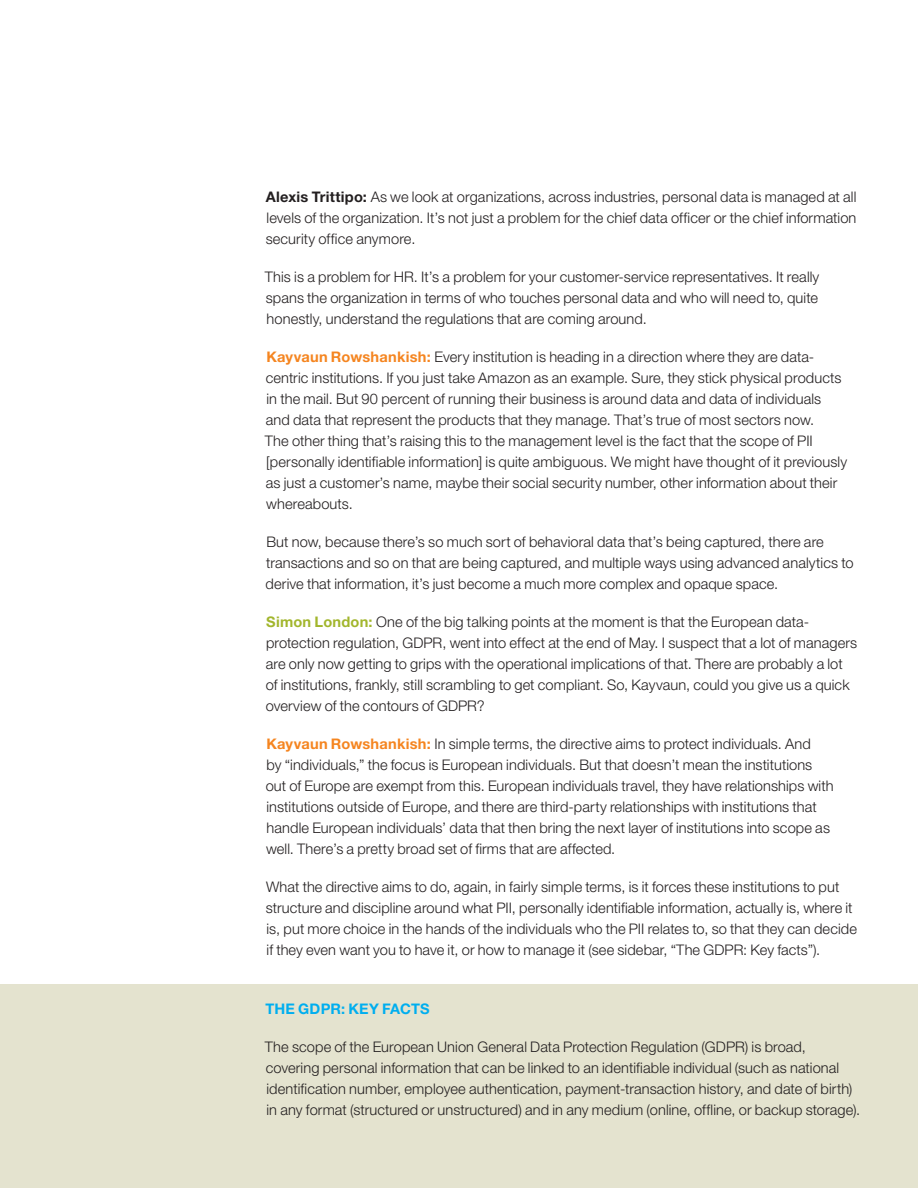
<style>
.page{position:relative;width:918px;height:1188px;background:#fff}
.page>*{position:absolute;margin:0;border:0;box-sizing:border-box;transform-origin:0 0}
.Body{font:300 14.7px/21px "Helvetica Neue LT Std";letter-spacing:.005em;color:#231f20}
.Interview_2{font:300 14.7px/21px "Helvetica Neue LT Std";letter-spacing:.005em;color:#231f20}
.Interview_3{font:300 14.7px/21px "Helvetica Neue LT Std";letter-spacing:.005em;color:#231f20}
.Interview_1{font:300 14.7px/21px "Helvetica Neue LT Std";letter-spacing:.005em;color:#231f20;text-align:justify}
.Attribution_Podcast{font:700 14.7px "Helvetica Neue LT Std";letter-spacing:.01em;color:#00aeef}
.s1{font-weight:700}
.s2{font-weight:700;color:#f58520}
.s3{font-weight:700;color:#a2b62d}
</style>
<div class="page">
<div style="left:0;top:984px;width:918px;height:36px;background:#e4e3cf"></div>
<div style="left:0;top:1001px;width:918px;height:175px;background:#e4e3cf"></div>
<div style="left:0;top:1148px;width:918px;height:40px;background:#e4e3cf"></div>
<p class="Interview_1" style="left:266px;top:186px;width:592px"><span class="s1">Alexis Trittipo:</span> As we look at organizations, across industries, personal data is managed at all levels of the organization. It’s not just a problem for the chief data officer or the chief information security office anymore.</p>
<p class="Body" style="left:265px;top:266px;width:556px;text-align:justify">This is a problem for HR. It’s a problem for your customer-service representatives. It really spans the organization in terms of who touches personal data and who will need to, quite honestly, understand the regulations that are coming around.</p>
<p class="Interview_2" style="left:265px;top:346px;width:584px"><span class="s2">Kayvaun Rowshankish:</span> Every institution is heading in a direction where they are data&shy;centric institutions. If you just take Amazon as an example. Sure, they stick physical products in the mail. But 90 percent of running their business is around data and data of individuals and data that represent the products that they manage. That’s true of most sectors now.<br>The other thing that’s raising this to the management level is the fact that the scope of PII [personally identifiable information] is quite ambiguous. We might have thought of it previously as just a customer’s name, maybe their social security number, other information about their whereabouts.</p>
<p class="Body" style="left:266px;top:531px;width:589px">But now, because there’s so much sort of behavioral data that’s being captured, there are transactions and so on that are being captured, and multiple ways using advanced analytics to derive that information, it’s just become a much more complex and opaque space.</p>
<p class="Interview_3" style="left:266px;top:611px;width:593px"><span class="s3">Simon London:</span> One of the big talking points at the moment is that the European data&shy;protection regulation, GDPR, went into effect at the end of May. I suspect that a lot of managers are only now getting to grips with the operational implications of that. There are probably a lot of institutions, frankly, still scrambling to get compliant. So, Kayvaun, could you give us a quick overview of the contours of GDPR?</p>
<p class="Interview_2" style="left:266px;top:733px;width:569px"><span class="s2">Kayvaun Rowshankish:</span> In simple terms, the directive aims to protect individuals. And<br>by “individuals,” the focus is European individuals. But that doesn’t mean the institutions out of Europe are exempt from this. European individuals travel, they have relationships with institutions outside of Europe, and there are third-party relationships with institutions that handle European individuals’ data that then bring the next layer of institutions into scope as well. There’s a pretty broad set of firms that are affected.</p>
<p class="Body" style="left:266px;top:876px;width:593px">What the directive aims to do, again, in fairly simple terms, is it forces these institutions to put structure and discipline around what PII, personally identifiable information, actually is, where it is, put more choice in the hands of the individuals who the PII relates to, so that they can decide if they even want you to have it, or how to manage it (see sidebar, “The GDPR: Key facts”).</p>
<p class="Attribution_Podcast" style="left:266px;top:1000px;width:166px">THE GDPR: KEY FACTS</p>
<p class="Body" style="left:265px;top:1036px;width:597px">The scope of the European Union General Data Protection Regulation (GDPR) is broad, covering personal information that can be linked to an identifiable individual (such as national identification number, employee authentication, payment-transaction history, and date of birth) in any format (structured or unstructured) and in any medium (online, offline, or backup storage).</p>
</div>
